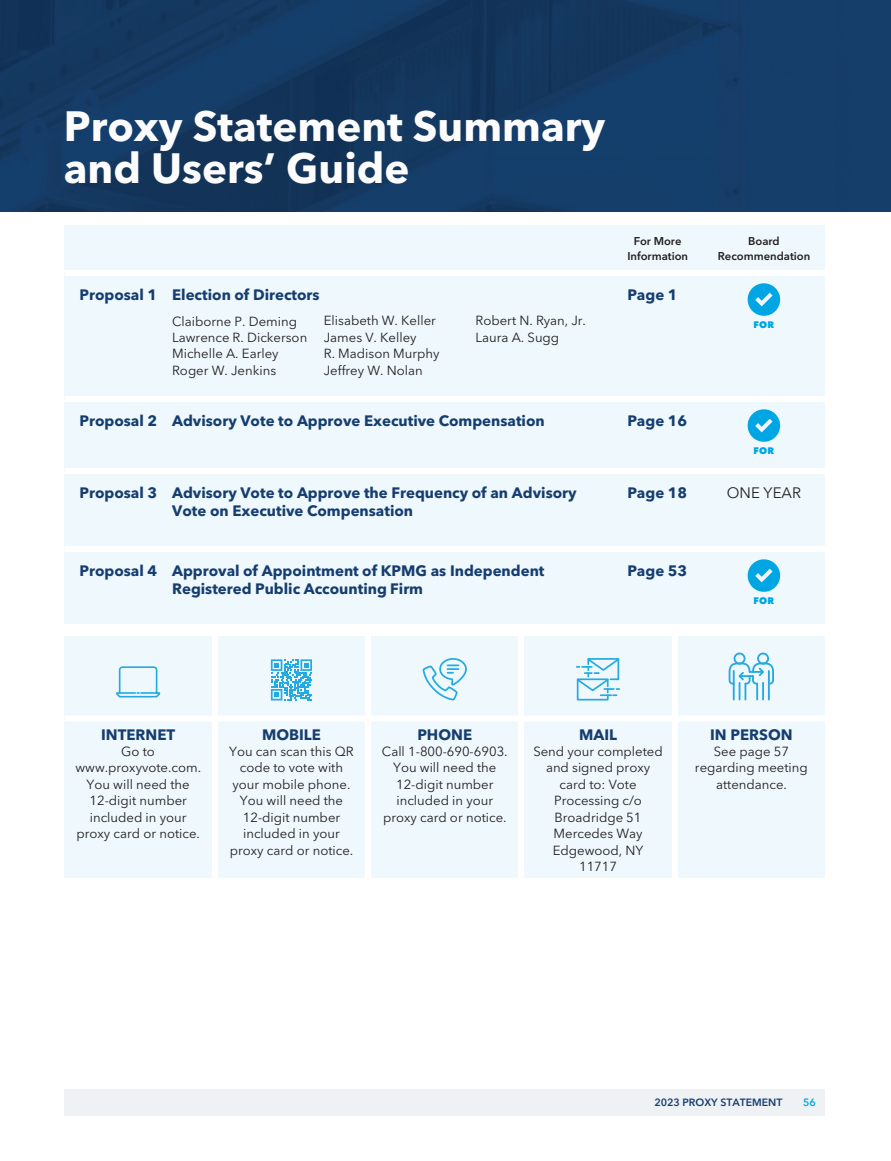
<style>
.page{position:relative;width:891px;height:1161px;background:#fff}
.page>*{position:absolute;margin:0;border:0;box-sizing:border-box;transform-origin:0 0}
.t1{font:700 42px/42px "Avenir Next LT Pro";color:#fcfcfc}
.t2{font:700 15px/18px "Avenir Next LT Pro";color:#163d6f}
.t3{font:15px "Avenir Next LT Pro";color:#231f20}
.t4{font:13.2px/16.5px "Avenir Next LT Pro";color:#231f20;text-align:center}
.t5{font:600 11.25px/14.2px "Avenir Next LT Pro";color:#231f20;text-align:center}
.t6{font:600 10.5px "Avenir Next LT Pro";color:#163d6f}
.t7{font:600 10.5px "Avenir Next LT Pro";color:#00a6e4}
.t8{font:800 9.45px "Avenir Next LT Pro";letter-spacing:.02em;color:#00a6e4}
</style>
<div class="page">
<img style="left:0;top:0;width:891px;height:211px">
<div style="left:64px;top:225px;width:761px;height:399px;background:#eef8fd"></div>
<div style="left:68px;top:270px;width:754px;height:6px;background:#fff"></div>
<div style="left:68px;top:396px;width:754px;height:6px;background:#fff"></div>
<div style="left:68px;top:468px;width:754px;height:6px;background:#fff"></div>
<div style="left:68px;top:546px;width:754px;height:6px;background:#fff"></div>
<svg style="left:747px;top:283px;width:34px;height:33px"></svg>
<svg style="left:747px;top:409px;width:34px;height:33px"></svg>
<svg style="left:747px;top:559px;width:34px;height:33px"></svg>
<div style="left:64px;top:636px;width:761px;height:242px;background:#eef8fd"></div>
<div style="left:212px;top:636px;width:6px;height:242px;background:#fff"></div>
<div style="left:365px;top:636px;width:6px;height:242px;background:#fff"></div>
<div style="left:518px;top:636px;width:6px;height:242px;background:#fff"></div>
<div style="left:672px;top:636px;width:6px;height:242px;background:#fff"></div>
<div style="left:68px;top:716px;width:754px;height:6px;background:#fff"></div>
<svg style="left:116px;top:666px;width:44px;height:32px"></svg>
<svg style="left:271px;top:659px;width:41px;height:41px"></svg>
<svg style="left:422px;top:658px;width:45px;height:43px"></svg>
<svg style="left:576px;top:658px;width:44px;height:43px"></svg>
<div style="left:734px;top:653px;width:12px;height:11px;border:2px solid #24aae1;border-radius:50%"></div>
<div style="left:757px;top:653px;width:12px;height:11px;border:2px solid #24aae1;border-radius:50%"></div>
<svg style="left:728px;top:662px;width:46px;height:38px"></svg>
<div style="left:64px;top:1089px;width:761px;height:27px;background:#eff2f5"></div>
<h1 class="t1" style="left:64px;top:108px;width:543px">Proxy Statement Summary and Users’ Guide</h1>
<p class="t5" style="left:627px;top:235px;width:62px">For More<br>Information</p>
<p class="t5" style="left:718px;top:235px;width:94px">Board<br>Recommendation</p>
<p class="t2" style="left:80px;top:287px;width:242px">Proposal 1 Election of Directors</p>
<p class="t2" style="left:627px;top:287px;width:52px">Page 1</p>
<p class="t4" style="left:172px;top:314px;width:126px">Claiborne P. Deming</p>
<p class="t8" style="left:754px;top:319px;width:22px">FOR</p>
<p class="t4" style="left:172px;top:330px;width:137px;text-align:left">Lawrence R. Dickerson<br>Michelle A. Earley<br>Roger W. Jenkins</p>
<p class="t4" style="left:324px;top:314px;width:117px;text-align:left">Elisabeth W. Keller<br>James V. Kelley<br>R. Madison Murphy<br>Jeffrey W. Nolan</p>
<p class="t4" style="left:476px;top:314px;width:112px;text-align:left">Robert N. Ryan, Jr.<br>Laura A. Sugg</p>
<p class="t2" style="left:80px;top:413px;width:467px">Proposal 2 Advisory Vote to Approve Executive Compensation</p>
<p class="t2" style="left:627px;top:413px;width:61px">Page 16</p>
<p class="t8" style="left:754px;top:445px;width:22px">FOR</p>
<p class="t2" style="left:172px;top:485px;width:406px;text-indent:-93px">Proposal 3 Advisory Vote to Approve the Frequency of an Advisory<br>Vote on Executive Compensation</p>
<p class="t2" style="left:627px;top:485px;width:61px">Page 18</p>
<p class="t3" style="left:727px;top:487px;width:76px">ONE YEAR</p>
<p class="t2" style="left:172px;top:563px;width:374px;text-indent:-93px">Proposal 4 Approval of Appointment of KPMG as Independent<br>Registered Public Accounting Firm</p>
<p class="t2" style="left:627px;top:563px;width:61px">Page 53</p>
<p class="t8" style="left:754px;top:595px;width:22px">FOR</p>
<p class="t2" style="left:101px;top:726px;width:76px">INTERNET</p>
<p class="t2" style="left:262px;top:726px;width:60px">MOBILE</p>
<p class="t2" style="left:417px;top:726px;width:56px">PHONE</p>
<p class="t2" style="left:579px;top:726px;width:39px">MAIL</p>
<p class="t2" style="left:710px;top:726px;width:84px">IN PERSON</p>
<p class="t4" style="left:75px;top:744px;width:127px">Go to www.proxyvote.com.<br>You will need the<br>12-digit number included in your proxy card or notice.</p>
<p class="t4" style="left:229px;top:744px;width:126px">You can scan this QR code to vote with your mobile phone.<br>You will need the<br>12-digit number included in your proxy card or notice.</p>
<p class="t4" style="left:382px;top:744px;width:127px">Call 1-800-690-6903.<br>You will need the<br>12-digit number included in your proxy card or notice.</p>
<p class="t4" style="left:533px;top:744px;width:131px">Send your completed and signed proxy card to: Vote<br>Processing c/o<br>Broadridge 51<br>Mercedes Way<br>Edgewood, NY<br>11717</p>
<p class="t4" style="left:695px;top:744px;width:114px">See page 57 regarding meeting attendance.</p>
<p class="t6" style="left:654px;top:1098px;width:130px">2023 PROXY STATEMENT</p>
<p class="t7" style="left:803px;top:1098px;width:14px">56</p>
</div>
